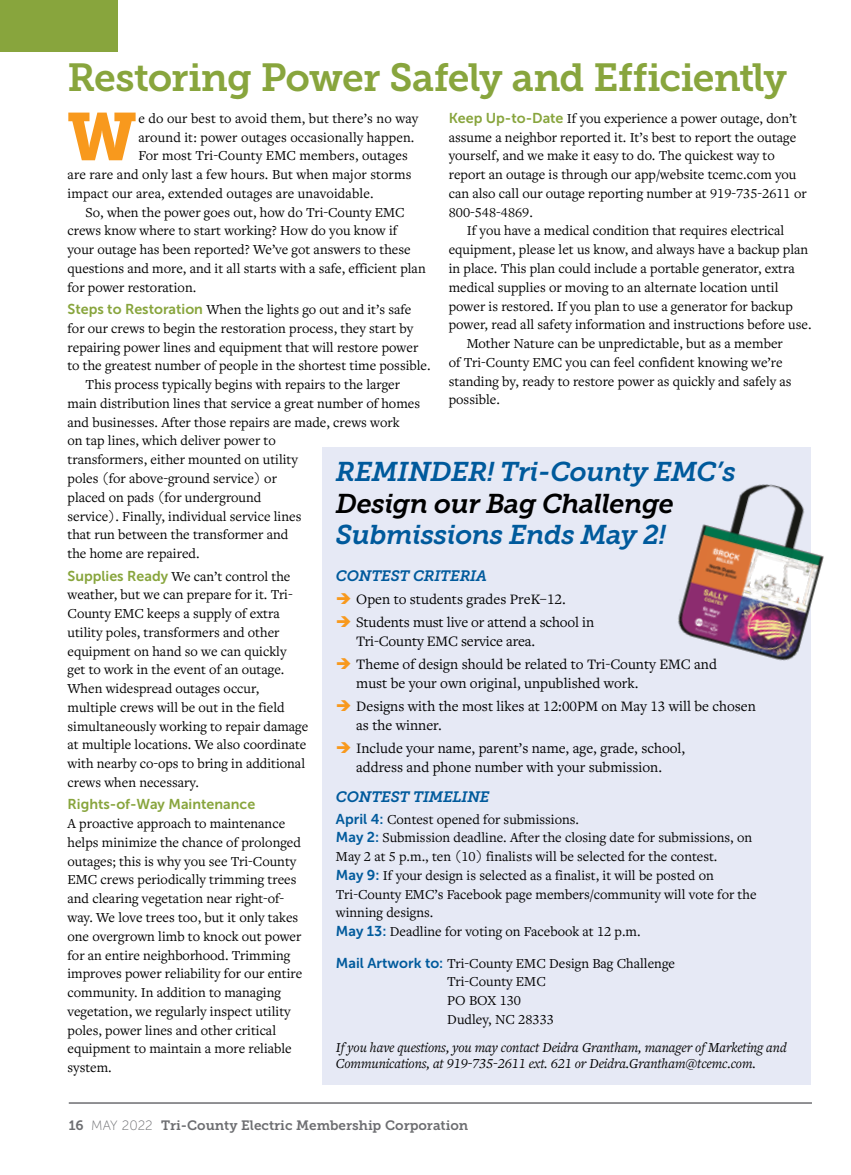
<style>
.page{position:relative;width:851px;height:1175px;background:#fff}
.page>*{position:absolute;margin:0;border:0;box-sizing:border-box;transform-origin:0 0}
.t1{font:66.75px "Museo Slab 900";color:#f8991d}
.t2{font:39px "Museo Slab 700";letter-spacing:-.02em;color:#88a53d}
.t3{font:italic 27px "Museo Slab 700";letter-spacing:-.015em;color:#005a9c}
.t4{font:italic 27px "Museo Slab 700";letter-spacing:-.015em;color:#000}
.t5{font:15px/18.8px "Freight Text Pro";color:#000}
.t6{font:italic 15px "Museo Slab 700";letter-spacing:-.015em;color:#005a9c}
.t7{font:14.25px/18.8px "Freight Text Pro";color:#000}
.t8{font:italic 14.25px/15.8px "Freight Text Pro";letter-spacing:-.01em;color:#000}
.t9{font:14.25px "Museo Sans 700";color:#88a53d}
.t10{font:13.5px "Museo Slab 700";color:#6d6e71}
.t11{font:8.4px "Book Antiqua";color:#000}
.s1{font-family:"Museo Sans 700";color:#88a53d}
.s2{color:#f8991d}
.s3{font-family:"Museo Sans 700";color:#005a9c}
.s4{font-family:"Museo Sans 100"}
</style>
<div class="page">
<div style="left:0;top:0;width:118px;height:52px;background:#88a53d"></div>
<hr style="left:69px;top:1102px;width:742px;height:1px;background:#6d6e71">
<div style="left:322px;top:447px;width:488px;height:638px;background:#e6e9f5"></div>
<img style="left:663px;top:473px;width:161px;height:200px">
<h2 class="t2" style="left:68px;top:55px;width:721px">Restoring Power Safely and Efficiently</h2>
<h1 class="t1" style="left:68px;top:98px;width:70px">W</h1>
<p class="t7" style="left:138px;top:108px;width:281px">e do our best to avoid them, but there’s no way</p>
<p class="t7" style="left:448px;top:108px;width:350px"><span class="s1">Keep Up-to-Date</span> If you experience a power outage, don’t</p>
<p class="t7" style="left:448px;top:127px;width:349px">assume a neighbor reported it. It’s best to report the outage</p>
<p class="t7" style="left:448px;top:146px;width:327px">yourself, and we make it easy to do. The quickest way to</p>
<p class="t7" style="left:448px;top:165px;width:349px">report an outage is through our app/website tcemc.com you</p>
<p class="t7" style="left:448px;top:183px;width:359px">can also call our outage reporting number at 919-735-2611 or</p>
<p class="t7" style="left:448px;top:202px;width:86px">800-548-4869.</p>
<p class="t7" style="left:467px;top:221px;width:319px">If you have a medical condition that requires electrical</p>
<p class="t7" style="left:448px;top:240px;width:361px">equipment, please let us know, and always have a backup plan</p>
<p class="t7" style="left:448px;top:258px;width:347px">in place. This plan could include a portable generator, extra</p>
<p class="t7" style="left:448px;top:277px;width:331px">medical supplies or moving to an alternate location until</p>
<p class="t7" style="left:448px;top:296px;width:345px">power is restored. If you plan to use a generator for backup</p>
<p class="t7" style="left:448px;top:315px;width:364px">power, read all safety information and instructions before use.</p>
<p class="t7" style="left:467px;top:333px;width:317px">Mother Nature can be unpredictable, but as a member</p>
<p class="t7" style="left:448px;top:352px;width:335px">of Tri-County EMC you can feel confident knowing we’re</p>
<p class="t7" style="left:448px;top:371px;width:344px">standing by, ready to restore power as quickly and safely as</p>
<p class="t7" style="left:448px;top:390px;width:53px">possible.</p>
<p class="t7" style="left:138px;top:127px;width:277px">around it: power outages occasionally happen.</p>
<p class="t7" style="left:138px;top:146px;width:271px">For most Tri-County EMC members, outages</p>
<p class="t7" style="left:67px;top:165px;width:345px">are rare and only last a few hours. But when major storms</p>
<p class="t7" style="left:67px;top:183px;width:308px">impact our area, extended outages are unavoidable.</p>
<p class="t7" style="left:86px;top:202px;width:320px">So, when the power goes out, how do Tri-County EMC</p>
<p class="t7" style="left:67px;top:221px;width:331px">crews know where to start working? How do you know if</p>
<p class="t7" style="left:67px;top:240px;width:344px">your outage has been reported? We’ve got answers to these</p>
<p class="t7" style="left:67px;top:258px;width:359px">questions and more, and it all starts with a safe, efficient plan</p>
<p class="t7" style="left:67px;top:277px;width:130px">for power restoration.</p>
<p class="t7" style="left:67px;top:300px;width:345px"><span class="s1">Steps to Restoration</span> When the lights go out and it’s safe</p>
<p class="t7" style="left:67px;top:318px;width:347px">for our crews to begin the restoration process, they start by</p>
<p class="t7" style="left:67px;top:337px;width:352px">repairing power lines and equipment that will restore power</p>
<p class="t7" style="left:67px;top:356px;width:364px">to the greatest number of people in the shortest time possible.</p>
<p class="t7" style="left:86px;top:375px;width:316px">This process typically begins with repairs to the larger</p>
<p class="t7" style="left:67px;top:393px;width:354px">main distribution lines that service a great number of homes</p>
<p class="t7" style="left:67px;top:412px;width:333px">and businesses. After those repairs are made, crews work</p>
<p class="t7" style="left:67px;top:431px;width:210px">on tap lines, which deliver power to</p>
<p class="t7" style="left:67px;top:450px;width:232px">transformers, either mounted on utility</p>
<p class="t7" style="left:67px;top:468px;width:211px">poles (for above-ground service) or</p>
<p class="t7" style="left:67px;top:487px;width:195px">placed on pads (for underground</p>
<p class="t7" style="left:67px;top:506px;width:235px">service). Finally, individual service lines</p>
<p class="t7" style="left:67px;top:525px;width:222px">that run between the transformer and</p>
<p class="t7" style="left:67px;top:543px;width:133px">the home are repaired.</p>
<p class="t7" style="left:67px;top:566px;width:242px"><span class="s1">Supplies Ready</span> We can’t control the weather, but we can prepare for it. Tri-County EMC keeps a supply of extra utility poles, transformers and other equipment on hand so we can quickly<br>get to work in the event of an outage.<br>When widespread outages occur, multiple crews will be out in the field simultaneously working to repair damage at multiple locations. We also coordinate with nearby co-ops to bring in additional crews when necessary.</p>
<p class="t9" style="left:67px;top:796px;width:189px">Rights-of-Way Maintenance</p>
<p class="t7" style="left:67px;top:813px;width:236px">A proactive approach to maintenance helps minimize the chance of prolonged outages; this is why you see Tri-County EMC crews periodically trimming trees and clearing vegetation near right-of&shy;way. We love trees too, but it only takes one overgrown limb to knock out power for an entire neighborhood. Trimming improves power reliability for our entire community. In addition to managing vegetation, we regularly inspect utility poles, power lines and other critical equipment to maintain a more reliable system.</p>
<h3 class="t3" style="left:336px;top:457px;width:401px">REMINDER! Tri-County EMC’s</h3>
<h3 class="t4" style="left:336px;top:488px;width:339px">Design our Bag Challenge</h3>
<h3 class="t3" style="left:336px;top:520px;width:332px">Submissions Ends May 2!</h3>
<p class="t6" style="left:336px;top:567px;width:152px">CONTEST CRITERIA</p>
<p class="t5" style="left:336px;top:589px;width:231px"><span class="s2">➔</span> Open to students grades PreK–12.</p>
<p class="t5" style="left:356px;top:612px;width:239px;text-indent:-20px"><span class="s2">➔</span> Students must live or attend a school in<br>Tri-County EMC service area.</p>
<p class="t5" style="left:356px;top:654px;width:362px;text-indent:-20px"><span class="s2">➔</span> Theme of design should be related to Tri-County EMC and must be your own original, unpublished work.</p>
<p class="t5" style="left:356px;top:696px;width:401px;text-indent:-20px"><span class="s2">➔</span> Designs with the most likes at 12:00PM on May 13 will be chosen as the winner.</p>
<p class="t5" style="left:336px;top:738px;width:351px;text-align:center"><span class="s2">➔</span> Include your name, parent’s name, age, grade, school, address and phone number with your submission.</p>
<p class="t6" style="left:336px;top:788px;width:155px">CONTEST TIMELINE</p>
<p class="t7" style="left:336px;top:809px;width:422px"><span class="s3">April 4:</span> Contest opened for submissions.<br><span class="s3">May 2:</span> Submission deadline. After the closing date for submissions, on May 2 at 5 p.m., ten (10) finalists will be selected for the contest.<br><span class="s3">May 9:</span> If your design is selected as a finalist, it will be posted on Tri-County EMC’s Facebook page members/community will vote for the winning designs.<br><span class="s3">May 13:</span> Deadline for voting on Facebook at 12 p.m.</p>
<p class="t7" style="left:447px;top:953px;width:229px;text-indent:-111px"><span class="s3">Mail Artwork to:</span> Tri-County EMC Design Bag Challenge<br>Tri-County EMC<br>PO BOX 130<br>Dudley, NC 28333</p>
<p class="t8" style="left:336px;top:1039px;width:452px">If you have questions, you may contact Deidra Grantham, manager of Marketing and<br>Communications, at 919-735-2611 ext. 621 or Deidra.Grantham@tcemc.com.</p>
<p class="t11" style="left:501px;top:654px;width:235px;rotate:15deg">• Brock Miller, 4th grader of North Duplin Elementary School</p>
<p class="t11" style="left:497px;top:669px;width:170px;rotate:15deg">• Sally Coates, 4th grader of St. Mary School</p>
<p class="t10" style="left:69px;top:1118px;width:401px">16 <span class="s4">MAY 2022</span> Tri-County Electric Membership Corporation</p>
</div>
